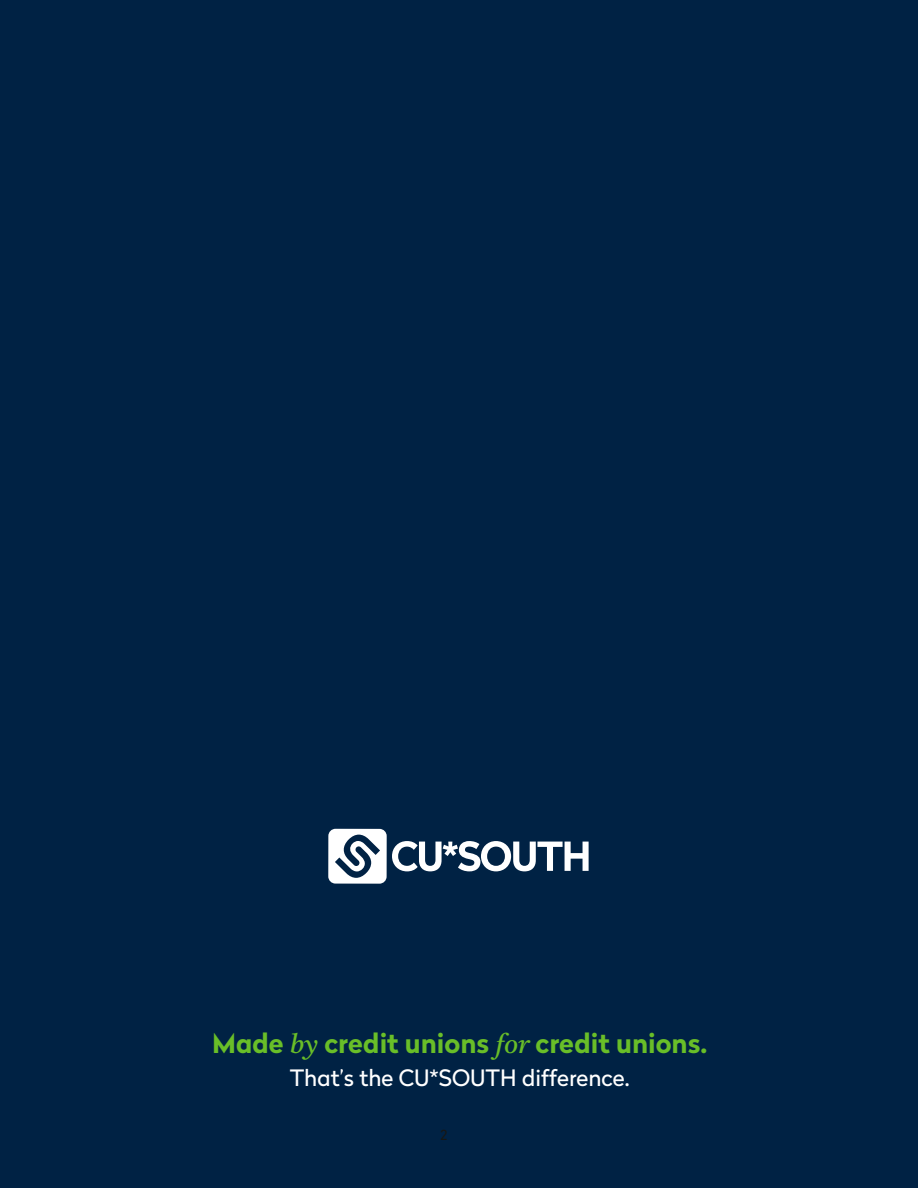
<style>
.page{position:relative;width:918px;height:1188px;background:#024}
.page>*{position:absolute;margin:0;border:0;box-sizing:border-box;transform-origin:0 0}
.t1{font:700 27px "Radikal";color:#69be28}
.t2{font:22.5px "Radikal";color:#fff}
.t3{font:15px "DIN Next LT Pro";color:#171714}
.s1{font-family:"Tiro Kannada";font-weight:400;font-style:italic}
</style>
<div class="page">
<svg style="left:328px;top:829px;width:261px;height:55px"></svg>
<p class="t1" style="left:212px;top:1023px;width:497px">Made <span class="s1">by</span> credit unions <span class="s1">for</span> credit unions.</p>
<p class="t2" style="left:290px;top:1062px;width:342px">That’s the CU*SOUTH difference.</p>
<p class="t3" style="left:440px;top:1126px;width:10px">2</p>
</div>
